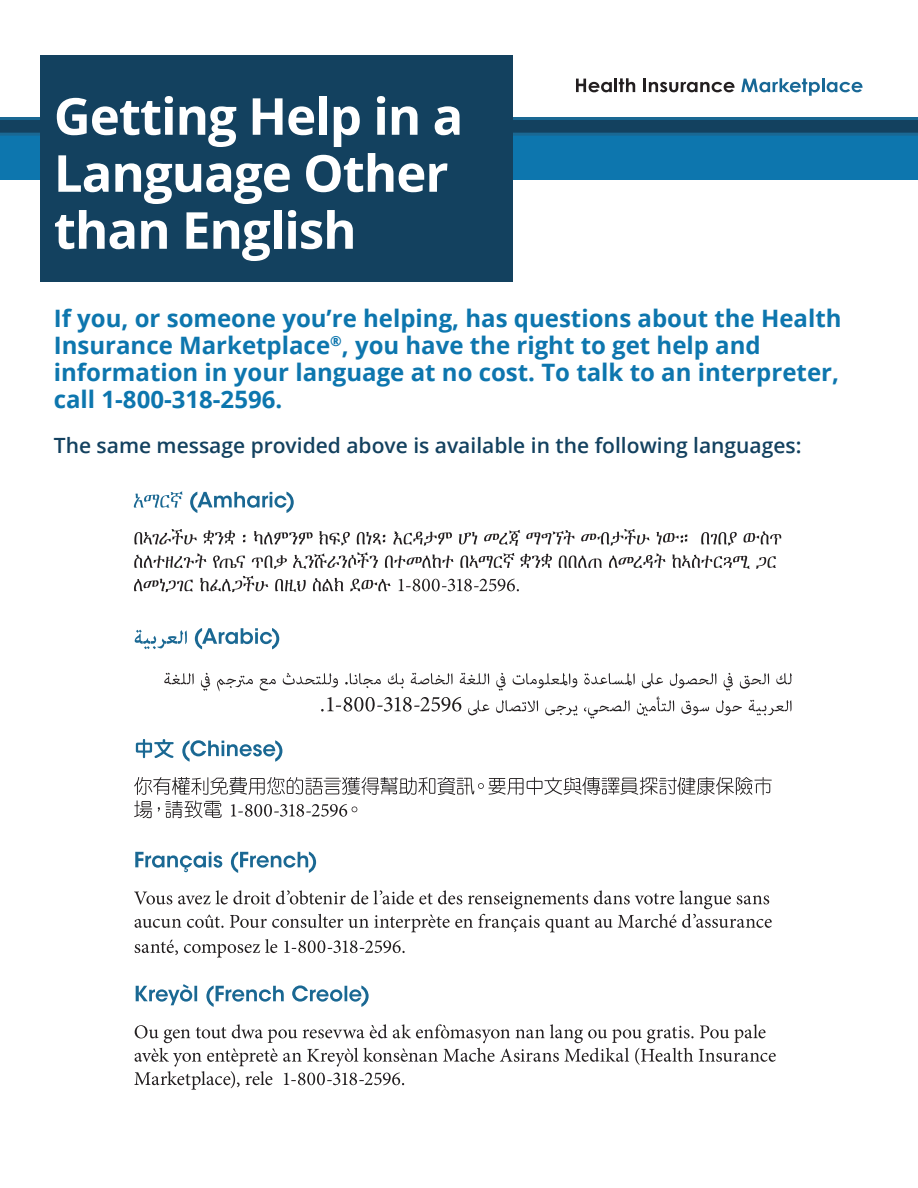
<style>
.page{position:relative;width:918px;height:1188px;background:#fff}
.page>*{position:absolute;margin:0;border:0;box-sizing:border-box;transform-origin:0 0}
.t1{font:700 51px/57px "Open Sans";letter-spacing:-.02em;color:#fff}
.H2_-_NO_BOX{font:700 24px/27px "Open Sans";color:#0d76ae}
.t2{font:600 21px "Open Sans";color:#13415f}
</style>
<div class="page">
<svg style="left:576px;top:79px;width:36px;height:13px"></svg>
<hr style="left:614px;top:78px;width:3px;height:14px;background:#231f20">
<svg style="left:619px;top:78px;width:16px;height:14px"></svg>
<svg style="left:643px;top:79px;width:92px;height:13px"></svg>
<svg style="left:741px;top:78px;width:79px;height:18px"></svg>
<hr style="left:822px;top:78px;width:3px;height:14px;background:#186896">
<svg style="left:827px;top:82px;width:36px;height:10px"></svg>
<div style="left:0;top:118px;width:918px;height:62px;background:#0d76ae"></div>
<svg style="left:0;top:117px;width:918px;height:19px;background:#154e70"></svg>
<div style="left:40px;top:55px;width:473px;height:226px;background:#13415f"></div>
<svg style="left:134px;top:777px;width:638px;height:41px"></svg>
<svg style="left:321px;top:697px;width:471px;height:22px"></svg>
<svg style="left:164px;top:673px;width:628px;height:18px"></svg>
<svg style="left:134px;top:576px;width:385px;height:16px"></svg>
<svg style="left:134px;top:552px;width:642px;height:17px"></svg>
<svg style="left:134px;top:529px;width:647px;height:17px"></svg>
<svg style="left:134px;top:1024px;width:642px;height:66px"></svg>
<svg style="left:135px;top:939px;width:270px;height:19px"></svg>
<svg style="left:134px;top:890px;width:638px;height:42px"></svg>
<svg style="left:136px;top:739px;width:146px;height:23px"></svg>
<svg style="left:135px;top:628px;width:144px;height:21px"></svg>
<svg style="left:190px;top:492px;width:104px;height:21px"></svg>
<svg style="left:134px;top:492px;width:49px;height:16px"></svg>
<svg style="left:136px;top:984px;width:233px;height:23px"></svg>
<svg style="left:135px;top:852px;width:181px;height:21px"></svg>
<h1 class="t1" style="left:54px;top:86px;width:411px">Getting Help in a<br>Language Other than English</h1>
<h2 class="H2_-_NO_BOX" style="left:54px;top:304px;width:789px">If you, or someone you’re helping, has questions about the Health Insurance Marketplace<sup>®</sup>, you have the right to get help and information in your language at no cost. To talk to an interpreter, call 1-800-318-2596.</h2>
<h3 class="t2" style="left:54px;top:431px;width:749px">The same message provided above is available in the following languages:</h3>
</div>
